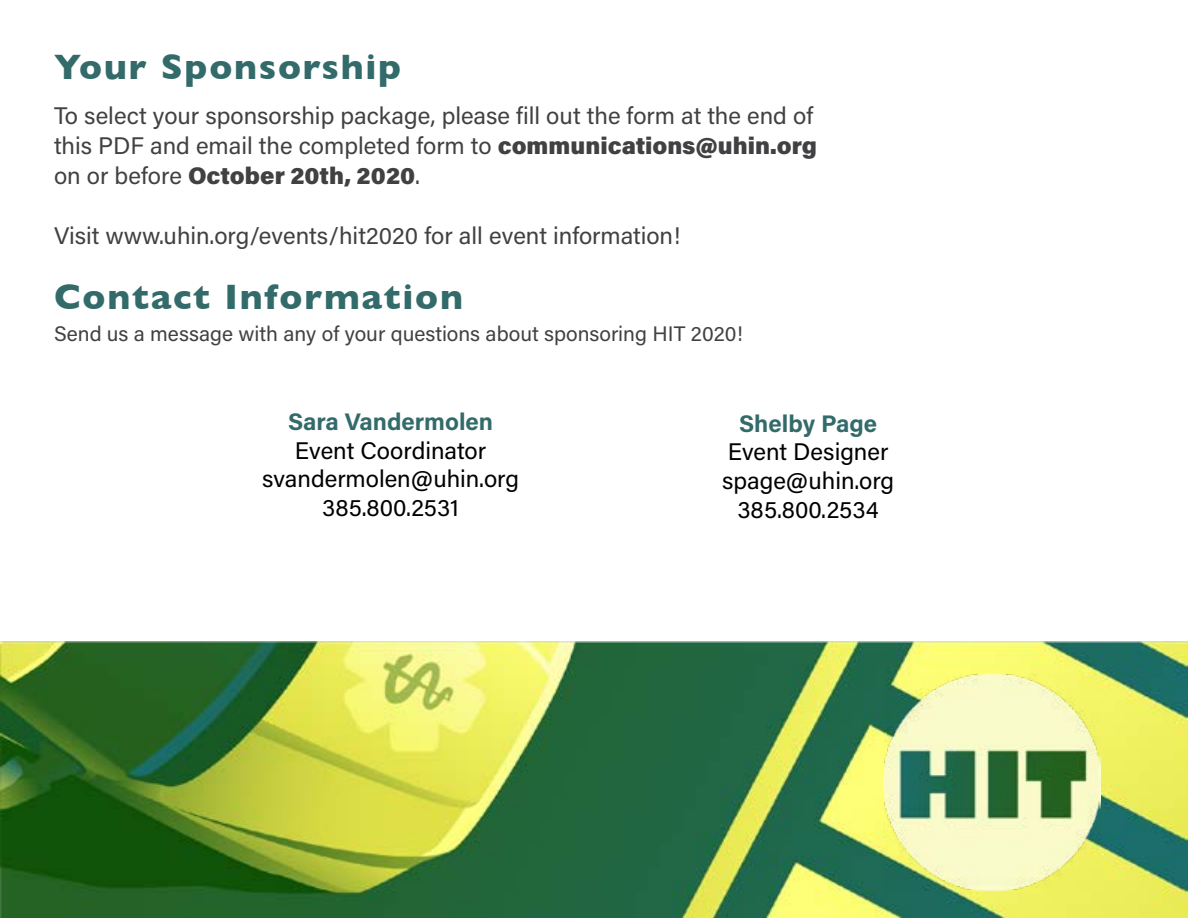
<style>
.page{position:relative;width:1188px;height:918px;background:#fff}
.page>*{position:absolute;margin:0;border:0;box-sizing:border-box;transform-origin:0 0}
.t1{font:700 36px "Gill Sans";letter-spacing:.05em;color:#336b6a}
.t2{font:24px/30px "Acumin Pro";color:#414042}
.t3{font:24px/28.8px "Acumin Pro";color:#000;text-align:center}
.t4{font:700 24px "Acumin Pro";color:#336b6a}
.t5{font:21px "Acumin Pro";color:#414042}
.s1{font-weight:900}
</style>
<div class="page">
<img style="left:0;top:641px;width:1188px;height:277px">
<img style="left:884px;top:673px;width:217px;height:218px">
<h1 class="t1" style="left:54px;top:38px;width:349px">Your Sponsorship</h1>
<p class="t2" style="left:54px;top:99px;width:765px">To select your sponsorship package, please fill out the form at the end of this PDF and email the completed form to <span class="s1">communications@uhin.org </span>on or before <span class="s1">October 20th, 2020</span>.</p>
<p class="t2" style="left:54px;top:219px;width:628px">Visit www.uhin.org/events/hit2020 for all event information!</p>
<h1 class="t1" style="left:54px;top:268px;width:411px">Contact Information</h1>
<p class="t5" style="left:54px;top:319px;width:690px">Send us a message with any of your questions about sponsoring HIT 2020!</p>
<p class="t4" style="left:288px;top:405px;width:207px">Sara Vandermolen</p>
<p class="t3" style="left:262px;top:435px;width:258px">Event Coordinator svandermolen@uhin.org<br>385.800.2531</p>
<p class="t4" style="left:739px;top:406px;width:140px">Shelby Page</p>
<p class="t3" style="left:722px;top:437px;width:173px">Event Designer spage@uhin.org<br>385.800.2534</p>
</div>
